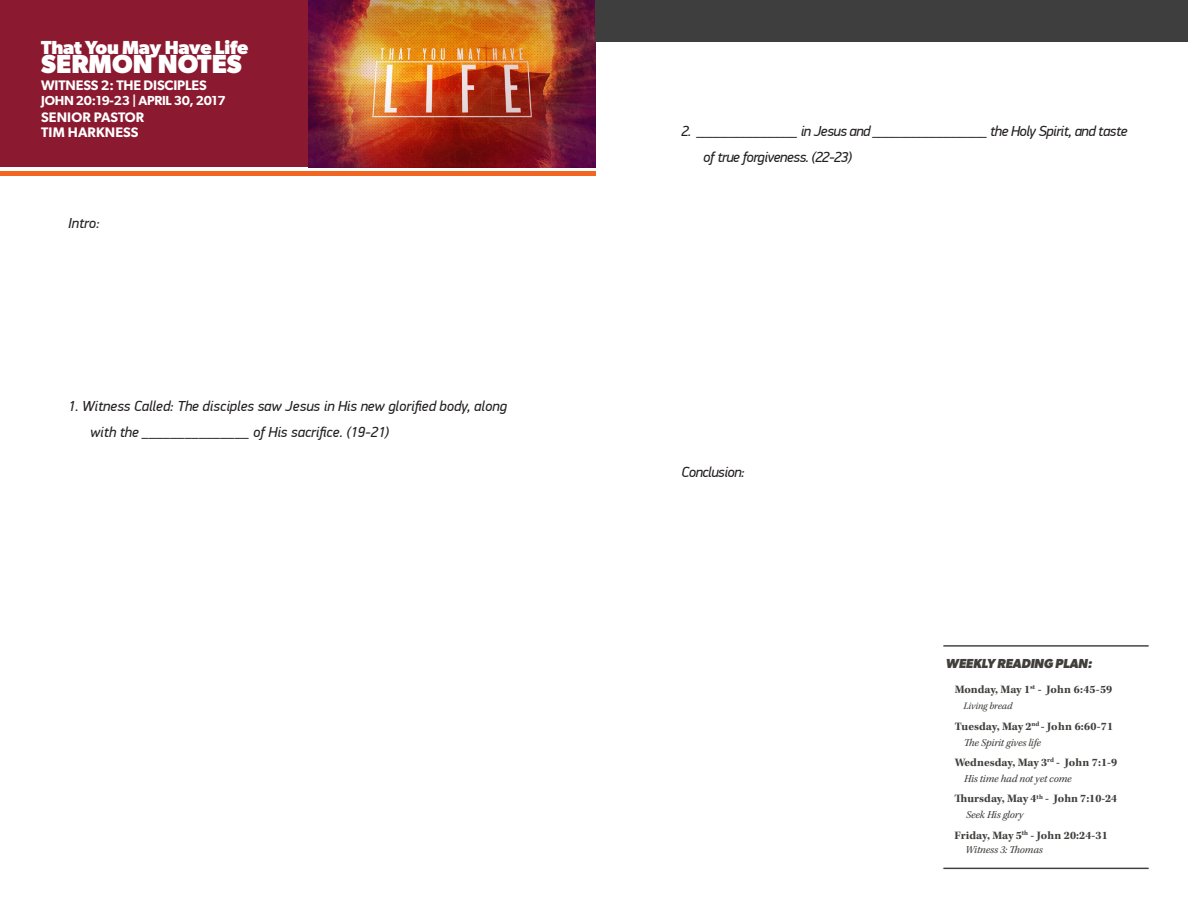
<style>
.page{position:relative;width:1188px;height:918px;background:#fff}
.page>*{position:absolute;margin:0;border:0;box-sizing:border-box;transform-origin:0 0}
.t1{font:700 26.25px "Gibson";color:#fff}
.t2{font:700 18.9px "Gibson";letter-spacing:-.01em;color:#fff}
.t3{font:italic 14.55px/26.2px "PF Din Display Pro";color:#231f20}
.t4{font:italic 14.55px/26.2px "PF Din Display Pro";letter-spacing:-.03em;color:#231f20}
.t5{font:600 13.8px/14.5px "Gibson";letter-spacing:.01em;color:#fff}
.t6{font:600 13.8px "Gibson";letter-spacing:-.01em;color:#fff}
.t7{font:600 13.05px "Gibson";letter-spacing:-.02em;color:#fff}
.t8{font:italic 700 13.05px "Gibson";letter-spacing:-.015em;color:#413f3c}
.t9{font:700 11.7px "Kepler Std";letter-spacing:.005em;color:#413f3c}
.t10{font:italic 10.95px "Kepler Std";letter-spacing:-.015em;color:#413f3c}
.t11{font:italic 10.2px "Kepler Std";letter-spacing:-.015em;color:#413f3c}
</style>
<div class="page">
<div style="left:0;top:0;width:595px;height:167px;background:#8b1a31"></div>
<img style="left:309px;top:0;width:286px;height:167px">
<div style="left:0;top:171px;width:595px;height:5px;background:#f36621"></div>
<hr style="left:943px;top:645px;width:206px;height:2px;background:#413f3c">
<hr style="left:943px;top:868px;width:206px;height:1px;background:#413f3c">
<div style="left:595px;top:0;width:593px;height:42px;background:#3e3e3f"></div>
<p class="t2" style="left:41px;top:37px;width:208px">That You May Have Life</p>
<p class="t1" style="left:41px;top:49px;width:202px">SERMON NOTES</p>
<p class="t6" style="left:41px;top:77px;width:167px">WITNESS 2: THE DISCIPLES</p>
<p class="t7" style="left:41px;top:93px;width:186px">JOHN 20:19-23 | APRIL 30, 2017</p>
<p class="t5" style="left:41px;top:110px;width:105px">SENIOR PASTOR<br>TIM HARKNESS</p>
<p class="t3" style="left:68px;top:210px;width:33px">Intro:</p>
<p class="t3" style="left:90px;top:393px;width:418px;text-indent:-22px">1. Witness Called: The disciples saw Jesus in His new glorified body, along with the _______________ of His sacrifice. (19-21)</p>
<p class="t4" style="left:703px;top:118px;width:426px;text-indent:-22px">2. _______________ in Jesus and _________________ the Holy Spirit, and taste of true forgiveness. (22-23)</p>
<p class="t4" style="left:681px;top:459px;width:65px">Conclusion:</p>
<p class="t8" style="left:946px;top:656px;width:148px">WEEKLY READING PLAN:</p>
<p class="t9" style="left:955px;top:683px;width:159px">Monday, May 1<sup>st</sup> - John 6:45-59</p>
<p class="t11" style="left:964px;top:700px;width:50px">Living bread</p>
<p class="t9" style="left:955px;top:719px;width:160px">Tuesday, May 2<sup>nd</sup> - John 6:60-71</p>
<p class="t10" style="left:964px;top:736px;width:79px">The Spirit gives life</p>
<p class="t9" style="left:955px;top:756px;width:164px">Wednesday, May 3<sup>rd</sup> - John 7:1-9</p>
<p class="t10" style="left:964px;top:772px;width:109px">His time had not yet come</p>
<p class="t9" style="left:955px;top:792px;width:164px">Thursday, May 4<sup>th</sup> - John 7:10-24</p>
<p class="t10" style="left:966px;top:809px;width:59px">Seek His glory</p>
<p class="t9" style="left:955px;top:829px;width:155px">Friday, May 5<sup>th</sup> - John 20:24-31</p>
<p class="t10" style="left:965px;top:844px;width:79px">Witness 3: Thomas</p>
</div>
